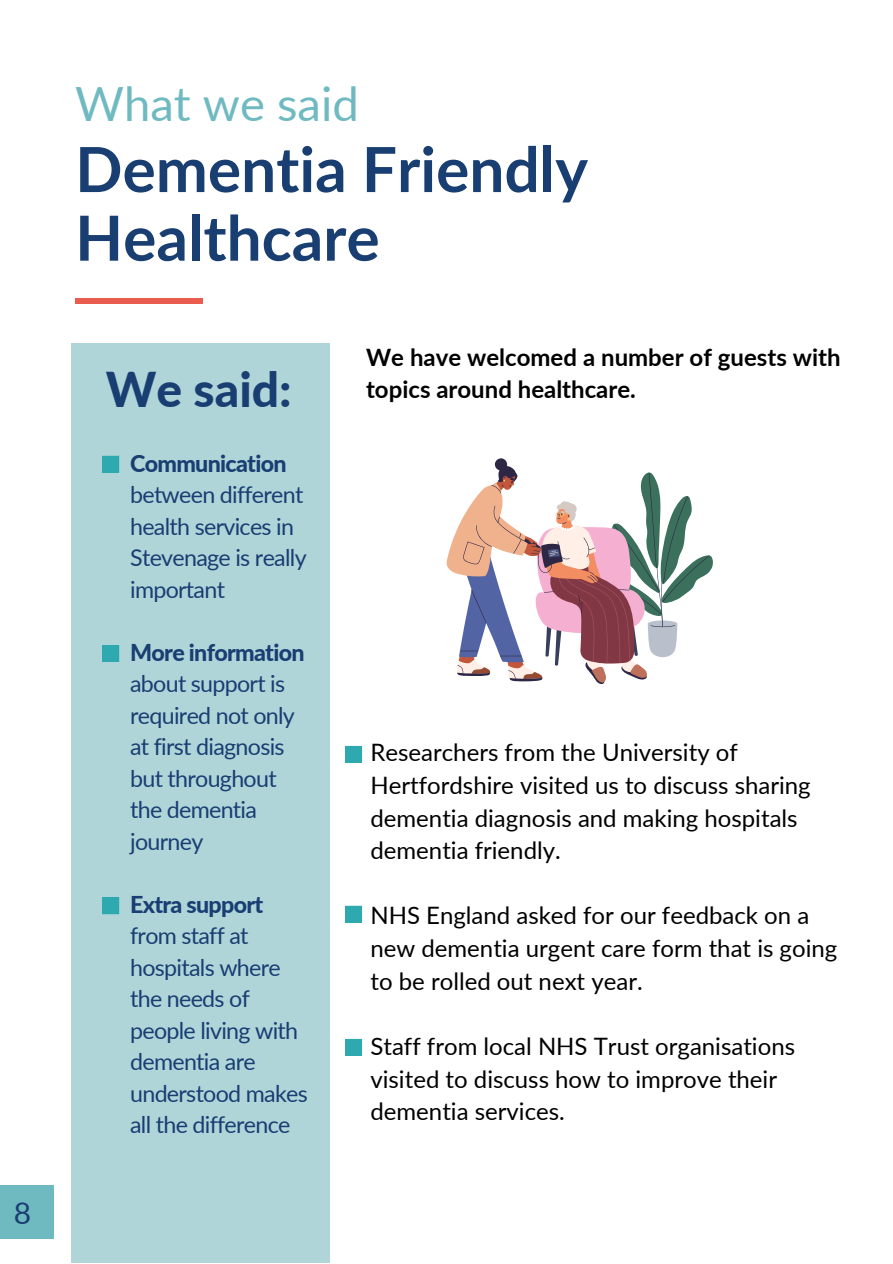
<style>
.page{position:relative;width:893px;height:1264px;background:#fff}
.page>*{position:absolute;margin:0;border:0;box-sizing:border-box;transform-origin:0 0}
.t1{font:700 62.25px "Lato";color:#193e72}
.t2{font:800 48px "Lato";color:#193e72}
.t3{font:47.25px "Lato";color:#6fbac0}
.t4{font:30px "Lato";color:#193e72}
.t5{font:24px/32.5px "Lato";color:#000}
.t6{font:700 24px "Lato";color:#000}
.t7{font:23.25px/31.5px "Lato";letter-spacing:-.03em;color:#193e72}
.s1{font-weight:800}
</style>
<div class="page">
<div style="left:75px;top:298px;width:127px;height:6px;background:#ea5d4e"></div>
<div style="left:72px;top:343px;width:257px;height:919px;background:#afd5d9"></div>
<svg style="left:446px;top:458px;width:266px;height:226px"></svg>
<div style="left:0;top:1185px;width:54px;height:53px;background:#6fbac0"></div>
<svg style="left:102px;top:455px;width:17px;height:17px"></svg>
<svg style="left:102px;top:645px;width:17px;height:17px"></svg>
<svg style="left:102px;top:897px;width:17px;height:17px"></svg>
<svg style="left:345px;top:746px;width:17px;height:16px"></svg>
<svg style="left:345px;top:905px;width:17px;height:17px"></svg>
<svg style="left:345px;top:1038px;width:17px;height:17px"></svg>
<p class="t4" style="left:14px;top:1193px;width:19px">8</p>
<p class="t3" style="left:75px;top:74px;width:285px">What we said</p>
<p class="t1" style="left:75px;top:131px;width:514px">Dementia Friendly</p>
<p class="t1" style="left:75px;top:199px;width:306px">Healthcare</p>
<p class="t6" style="left:366px;top:342px;width:476px">We have welcomed a number of guests with</p>
<p class="t2" style="left:106px;top:360px;width:187px">We said:</p>
<p class="t6" style="left:366px;top:374px;width:271px">topics around healthcare.</p>
<p class="t7" style="left:130px;top:447px;width:178px"><span class="s1">Communication </span>between different health services in<br>Stevenage is really important</p>
<p class="t7" style="left:130px;top:636px;width:176px"><span class="s1">More information </span>about support is required not only at first diagnosis but throughout the dementia journey</p>
<p class="t7" style="left:130px;top:887px;width:179px"><span class="s1">Extra support </span>from staff at hospitals where the needs of people living with dementia are understood makes all the difference</p>
<p class="t5" style="left:370px;top:735px;width:442px">Researchers from the University of Hertfordshire visited us to discuss sharing dementia diagnosis and making hospitals dementia friendly.</p>
<p class="t5" style="left:370px;top:898px;width:468px">NHS England asked for our feedback on a new dementia urgent care form that is going to be rolled out next year.</p>
<p class="t5" style="left:370px;top:1029px;width:426px">Staff from local NHS Trust organisations visited to discuss how to improve their dementia services.</p>
</div>
